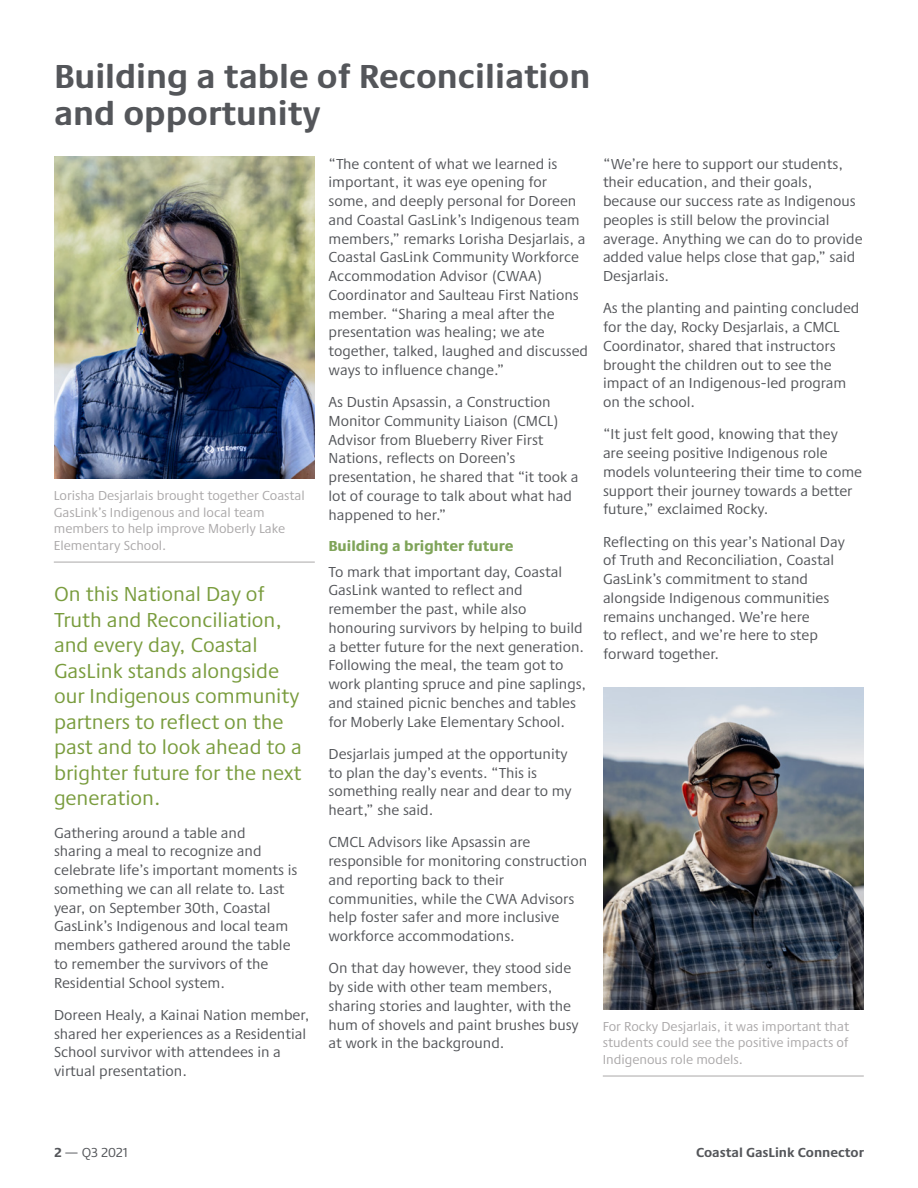
<style>
.page{position:relative;width:918px;height:1188px;background:#fff}
.page>*{position:absolute;margin:0;border:0;box-sizing:border-box;transform-origin:0 0}
.CGL_H1{font:700 34.5px/37.5px "Praxis Next";color:#54565a}
.CGL_lead_in{font:21px/25.5px "Praxis Next";color:#799c3d}
.CGL_body{font:15px/18.8px "Praxis Next";color:#54565a}
.CGL_H2{font:800 15px "Praxis Next";color:#7fa459}
.CGL_caption{font:13.5px/16.5px "Praxis Next";color:#aaa8a9}
.t1{font:700 13.5px "Praxis Next";color:#54565a}
.t2{font:13.5px "Praxis Next";letter-spacing:-.01em;color:#54565a}
.s1{font-weight:700}
</style>
<div class="page">
<img style="left:54px;top:157px;width:261px;height:322px">
<hr style="left:54px;top:562px;width:261px;height:1px;background:#aaa8a9">
<img style="left:603px;top:687px;width:261px;height:322px">
<hr style="left:603px;top:1076px;width:261px;height:1px;background:#aaa8a9">
<h1 class="CGL_H1" style="left:54px;top:56px;width:538px">Building a table of Reconciliation and opportunity</h1>
<p class="CGL_caption" style="left:54px;top:487px;width:253px">Lorisha Desjarlais brought together Coastal GasLink’s Indigenous and local team members to help improve Moberly Lake Elementary School.</p>
<p class="CGL_lead_in" style="left:54px;top:581px;width:249px">On this National Day of<br>Truth and Reconciliation, and every day, Coastal<br>GasLink stands alongside our Indigenous community partners to reflect on the past and to look ahead to a brighter future for the next generation.</p>
<p class="CGL_body" style="left:54px;top:823px;width:245px">Gathering around a table and<br>sharing a meal to recognize and celebrate life’s important moments is something we can all relate to. Last year, on September 30th, Coastal GasLink’s Indigenous and local team members gathered around the table to remember the survivors of the Residential School system.</p>
<p class="CGL_body" style="left:54px;top:1005px;width:257px">Doreen Healy, a Kainai Nation member, shared her experiences as a Residential School survivor with attendees in a virtual presentation.</p>
<p class="CGL_body" style="left:328px;top:154px;width:261px">“The content of what we learned is important, it was eye opening for some, and deeply personal for Doreen and Coastal GasLink’s Indigenous team members,” remarks Lorisha Desjarlais, a Coastal GasLink Community Workforce Accommodation Advisor (CWAA)<br>Coordinator and Saulteau First Nations member. “Sharing a meal after the presentation was healing; we ate together, talked, laughed and discussed ways to influence change.”</p>
<p class="CGL_body" style="left:328px;top:392px;width:252px">As Dustin Apsassin, a Construction<br>Monitor Community Liaison (CMCL)<br>Advisor from Blueberry River First<br>Nations, reflects on Doreen’s presentation, he shared that “it took a lot of courage to talk about what had happened to her.”</p>
<h2 class="CGL_H2" style="left:328px;top:534px;width:186px">Building a brighter future</h2>
<p class="CGL_body" style="left:328px;top:562px;width:259px">To mark that important day, Coastal GasLink wanted to reflect and remember the past, while also honouring survivors by helping to build a better future for the next generation.<br>Following the meal, the team got to work planting spruce and pine saplings, and stained picnic benches and tables for Moberly Lake Elementary School.</p>
<p class="CGL_body" style="left:328px;top:744px;width:245px">Desjarlais jumped at the opportunity to plan the day’s events. “This is something really near and dear to my heart,” she said.</p>
<p class="CGL_body" style="left:328px;top:833px;width:260px">CMCL Advisors like Apsassin are responsible for monitoring construction and reporting back to their communities, while the CWA Advisors help foster safer and more inclusive workforce accommodations.</p>
<p class="CGL_body" style="left:328px;top:959px;width:252px">On that day however, they stood side by side with other team members, sharing stories and laughter, with the hum of shovels and paint brushes busy at work in the background.</p>
<p class="CGL_body" style="left:603px;top:154px;width:261px">“We’re here to support our students, their education, and their goals, because our success rate as Indigenous peoples is still below the provincial average. Anything we can do to provide added value helps close that gap,” said Desjarlais.</p>
<p class="CGL_body" style="left:603px;top:299px;width:258px">As the planting and painting concluded for the day, Rocky Desjarlais, a CMCL Coordinator, shared that instructors brought the children out to see the impact of an Indigenous-led program on the school.</p>
<p class="CGL_body" style="left:603px;top:425px;width:261px">“It just felt good, knowing that they are seeing positive Indigenous role models volunteering their time to come support their journey towards a better future,” exclaimed Rocky.</p>
<p class="CGL_body" style="left:603px;top:532px;width:243px">Reflecting on this year’s National Day of Truth and Reconciliation, Coastal<br>GasLink’s commitment to stand alongside Indigenous communities remains unchanged. We’re here<br>to reflect, and we’re here to step forward together.</p>
<p class="CGL_caption" style="left:603px;top:1017px;width:248px;text-align:justify">For Rocky Desjarlais, it was important that students could see the positive impacts of Indigenous role models.</p>
<p class="t2" style="left:54px;top:1143px;width:75px"><span class="s1">2</span> — Q3 2021</p>
<p class="t1" style="left:696px;top:1142px;width:169px">Coastal GasLink Connector</p>
</div>
